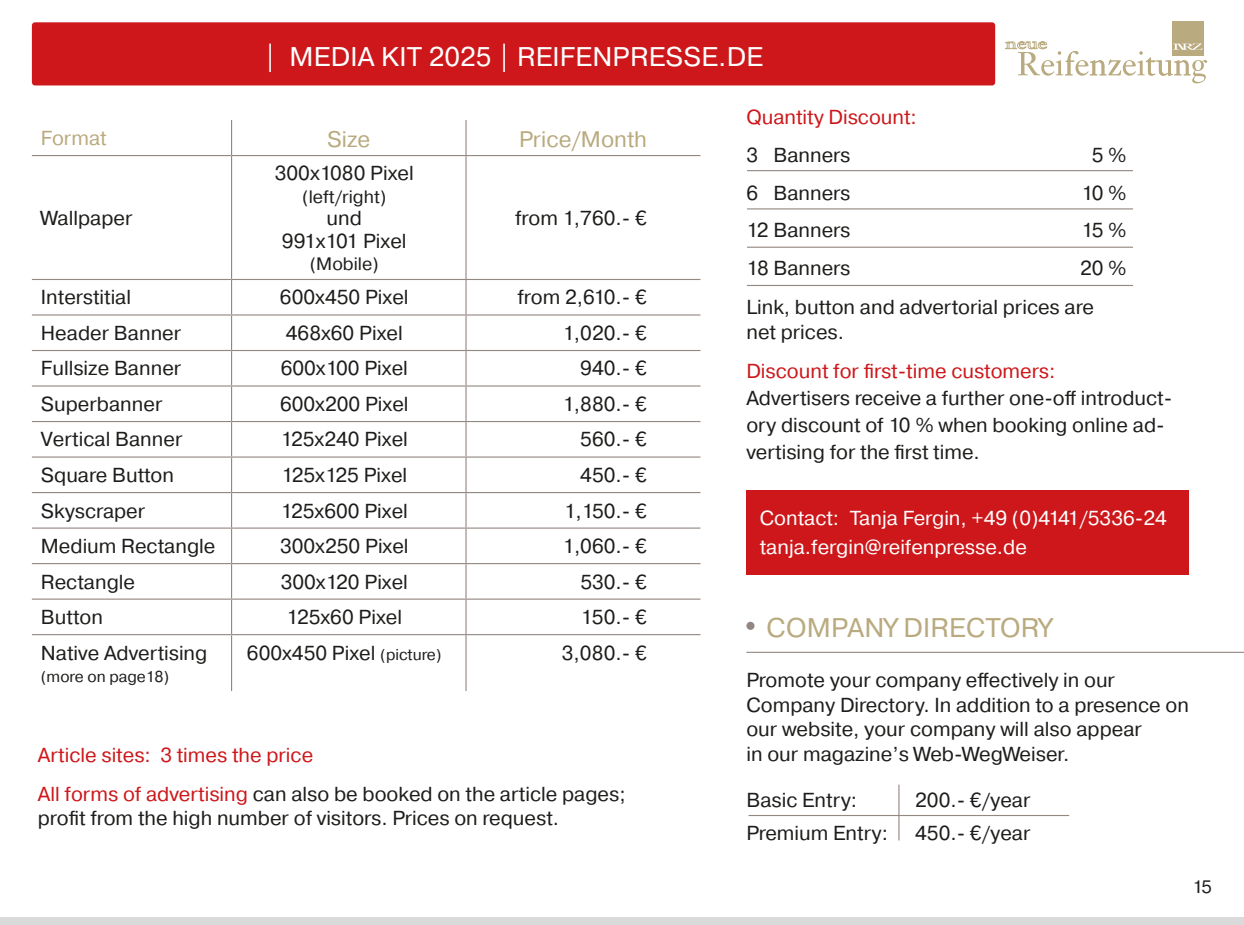
<style>
.page{position:relative;width:1244px;height:925px;background:#fff}
.page>*{position:absolute;margin:0;border:0;box-sizing:border-box;transform-origin:0 0}
.t1{font:27px "Pragmatica";letter-spacing:.01em;color:#fff}
.t2{font:27px "Pragmatica";letter-spacing:.01em;color:#b9aa7f}
.t3{font:22.5px "Pragmatica";color:#b9aa7f}
.t4{font:20.25px/24.8px "Pragmatica";color:#1d1d1b}
.t5{font:20.25px "Pragmatica";color:#cd171a}
.t6{font:20.25px/29.2px "Pragmatica";color:#fff}
.t7{font:20.25px "Pragmatica";color:#b9aa7f}
.t8{font:18px "Pragmatica";color:#1d1d1b}
.t9{font:15.75px "Pragmatica";color:#1d1d1b}
.s1{font-size:15.75px}
.s2{color:#cd171a}
</style>
<div class="page">
<div style="left:0;top:917px;width:1244px;height:8px;background:#dadada"></div>
<div style="left:32px;top:22px;width:963px;height:63px;background:#cd171a;border-radius:3px"></div>
<div style="left:1172px;top:22px;width:31px;height:34px;background:#b9aa7f"></div>
<svg style="left:1005px;top:37px;width:202px;height:46px"></svg>
<div style="left:746px;top:490px;width:443px;height:84px;background:#cd171a"></div>
<hr style="left:747px;top:170px;width:386px;height:1px;background:#938782">
<hr style="left:747px;top:208px;width:386px;height:1px;background:#938782">
<hr style="left:747px;top:247px;width:386px;height:1px;background:#938782">
<hr style="left:747px;top:285px;width:386px;height:1px;background:#938782">
<hr style="left:898px;top:784px;width:1px;height:56px;background:#938782">
<hr style="left:748px;top:815px;width:321px;height:1px;background:#938782">
<div style="left:746px;top:622px;width:8px;height:8px;background:#938782;border-radius:50%"></div>
<hr style="left:746px;top:652px;width:498px;height:1px;background:#938782">
<hr style="left:231px;top:120px;width:1px;height:35px;background:#938782">
<hr style="left:465px;top:120px;width:1px;height:35px;background:#938782">
<hr style="left:32px;top:155px;width:200px;height:1px;background:#938782">
<hr style="left:232px;top:155px;width:234px;height:1px;background:#938782">
<hr style="left:231px;top:156px;width:1px;height:123px;background:#938782">
<hr style="left:466px;top:155px;width:234px;height:1px;background:#938782">
<hr style="left:465px;top:156px;width:1px;height:123px;background:#938782">
<hr style="left:32px;top:279px;width:200px;height:1px;background:#938782">
<hr style="left:232px;top:279px;width:234px;height:1px;background:#938782">
<hr style="left:231px;top:280px;width:1px;height:34px;background:#938782">
<hr style="left:466px;top:279px;width:234px;height:1px;background:#938782">
<hr style="left:465px;top:280px;width:1px;height:34px;background:#938782">
<hr style="left:32px;top:314px;width:200px;height:1px;background:#938782">
<hr style="left:232px;top:314px;width:234px;height:1px;background:#938782">
<hr style="left:231px;top:315px;width:1px;height:35px;background:#938782">
<hr style="left:466px;top:314px;width:234px;height:1px;background:#938782">
<hr style="left:465px;top:315px;width:1px;height:35px;background:#938782">
<hr style="left:32px;top:350px;width:200px;height:1px;background:#938782">
<hr style="left:232px;top:350px;width:234px;height:1px;background:#938782">
<hr style="left:231px;top:351px;width:1px;height:34px;background:#938782">
<hr style="left:466px;top:350px;width:234px;height:1px;background:#938782">
<hr style="left:465px;top:351px;width:1px;height:34px;background:#938782">
<hr style="left:32px;top:385px;width:200px;height:2px;background:#938782">
<hr style="left:232px;top:385px;width:234px;height:2px;background:#938782">
<hr style="left:231px;top:387px;width:1px;height:34px;background:#938782">
<hr style="left:466px;top:385px;width:234px;height:2px;background:#938782">
<hr style="left:465px;top:387px;width:1px;height:34px;background:#938782">
<hr style="left:32px;top:421px;width:200px;height:1px;background:#938782">
<hr style="left:232px;top:421px;width:234px;height:1px;background:#938782">
<hr style="left:231px;top:422px;width:1px;height:34px;background:#938782">
<hr style="left:466px;top:421px;width:234px;height:1px;background:#938782">
<hr style="left:465px;top:422px;width:1px;height:34px;background:#938782">
<hr style="left:32px;top:456px;width:200px;height:2px;background:#938782">
<hr style="left:232px;top:456px;width:234px;height:2px;background:#938782">
<hr style="left:231px;top:458px;width:1px;height:34px;background:#938782">
<hr style="left:466px;top:456px;width:234px;height:2px;background:#938782">
<hr style="left:465px;top:458px;width:1px;height:34px;background:#938782">
<hr style="left:32px;top:492px;width:200px;height:1px;background:#938782">
<hr style="left:232px;top:492px;width:234px;height:1px;background:#938782">
<hr style="left:231px;top:493px;width:1px;height:34px;background:#938782">
<hr style="left:466px;top:492px;width:234px;height:1px;background:#938782">
<hr style="left:465px;top:493px;width:1px;height:34px;background:#938782">
<hr style="left:32px;top:527px;width:200px;height:2px;background:#938782">
<hr style="left:232px;top:527px;width:234px;height:2px;background:#938782">
<hr style="left:231px;top:529px;width:1px;height:34px;background:#938782">
<hr style="left:466px;top:527px;width:234px;height:2px;background:#938782">
<hr style="left:465px;top:529px;width:1px;height:34px;background:#938782">
<hr style="left:32px;top:563px;width:200px;height:1px;background:#938782">
<hr style="left:232px;top:563px;width:234px;height:1px;background:#938782">
<hr style="left:231px;top:564px;width:1px;height:34px;background:#938782">
<hr style="left:466px;top:563px;width:234px;height:1px;background:#938782">
<hr style="left:465px;top:564px;width:1px;height:34px;background:#938782">
<hr style="left:32px;top:598px;width:200px;height:2px;background:#938782">
<hr style="left:232px;top:598px;width:234px;height:2px;background:#938782">
<hr style="left:231px;top:600px;width:1px;height:34px;background:#938782">
<hr style="left:466px;top:598px;width:234px;height:2px;background:#938782">
<hr style="left:465px;top:600px;width:1px;height:34px;background:#938782">
<hr style="left:32px;top:634px;width:200px;height:1px;background:#938782">
<hr style="left:232px;top:634px;width:234px;height:1px;background:#938782">
<hr style="left:231px;top:635px;width:1px;height:56px;background:#938782">
<hr style="left:466px;top:634px;width:234px;height:1px;background:#938782">
<hr style="left:465px;top:635px;width:1px;height:56px;background:#938782">
<h1 class="t1" style="left:264px;top:40px;width:500px">| MEDIA KIT 2025 | REIFENPRESSE.DE</h1>
<p class="t7" style="left:41px;top:125px;width:67px">Format</p>
<p class="t3" style="left:327px;top:125px;width:45px">Size</p>
<p class="t3" style="left:519px;top:125px;width:129px">Price/Month</p>
<p class="t4" style="left:41px;top:207px;width:93px">Wallpaper</p>
<p class="t4" style="left:275px;top:162px;width:140px">300x1080 Pixel</p>
<p class="t8" style="left:302px;top:186px;width:86px">(left/right)</p>
<p class="t4" style="left:282px;top:208px;width:126px;line-height:22.5px;text-align:center">und<br>991x101 Pixel</p>
<p class="t8" style="left:310px;top:253px;width:71px">(Mobile)</p>
<p class="t4" style="left:515px;top:207px;width:133px">from 1,760.- €</p>
<p class="t4" style="left:41px;top:285px;width:92px">Interstitial</p>
<p class="t4" style="left:280px;top:285px;width:130px">600x450 Pixel</p>
<p class="t4" style="left:517px;top:285px;width:131px">from 2,610.- €</p>
<p class="t4" style="left:41px;top:321px;width:142px">Header Banner</p>
<p class="t4" style="left:286px;top:321px;width:118px">468x60 Pixel</p>
<p class="t4" style="left:563px;top:321px;width:85px">1,020.- €</p>
<p class="t4" style="left:41px;top:356px;width:142px">Fullsize Banner</p>
<p class="t4" style="left:281px;top:356px;width:129px">600x100 Pixel</p>
<p class="t4" style="left:580px;top:356px;width:68px">940.- €</p>
<p class="t4" style="left:41px;top:392px;width:123px">Superbanner</p>
<p class="t4" style="left:280px;top:392px;width:130px">600x200 Pixel</p>
<p class="t4" style="left:563px;top:392px;width:85px">1,880.- €</p>
<p class="t4" style="left:41px;top:427px;width:143px">Vertical Banner</p>
<p class="t4" style="left:281px;top:427px;width:129px">125x240 Pixel</p>
<p class="t4" style="left:580px;top:427px;width:68px">560.- €</p>
<p class="t4" style="left:41px;top:463px;width:135px">Square Button</p>
<p class="t4" style="left:281px;top:463px;width:127px">125x125 Pixel</p>
<p class="t4" style="left:580px;top:463px;width:68px">450.- €</p>
<p class="t4" style="left:41px;top:499px;width:106px">Skyscraper</p>
<p class="t4" style="left:281px;top:499px;width:129px">125x600 Pixel</p>
<p class="t4" style="left:564px;top:499px;width:84px">1,150.- €</p>
<p class="t4" style="left:41px;top:534px;width:176px">Medium Rectangle</p>
<p class="t4" style="left:280px;top:534px;width:130px">300x250 Pixel</p>
<p class="t4" style="left:563px;top:534px;width:85px">1,060.- €</p>
<p class="t4" style="left:41px;top:570px;width:96px">Rectangle</p>
<p class="t4" style="left:281px;top:570px;width:129px">300x120 Pixel</p>
<p class="t4" style="left:580px;top:570px;width:68px">530.- €</p>
<p class="t4" style="left:41px;top:605px;width:63px">Button</p>
<p class="t4" style="left:287px;top:605px;width:117px">125x60 Pixel</p>
<p class="t4" style="left:581px;top:605px;width:68px">150.- €</p>
<p class="t4" style="left:41px;top:641px;width:168px">Native Advertising</p>
<p class="t9" style="left:41px;top:667px;width:130px">(more on page18)</p>
<p class="t4" style="left:247px;top:641px;width:196px">600x450 Pixel <span class="s1">(picture)</span></p>
<p class="t4" style="left:562px;top:641px;width:86px">3,080.- €</p>
<p class="t5" style="left:38px;top:743px;width:277px">Article sites: 3 times the price</p>
<p class="t4" style="left:38px;top:781px;width:589px"><span class="s2">All forms of advertising</span> can also be booked on the article pages; profit from the high number of visitors. Prices on request.</p>
<p class="t5" style="left:746px;top:105px;width:172px">Quantity Discount:</p>
<p class="t4" style="left:746px;top:143px;width:106px">3 Banners</p>
<p class="t4" style="left:1092px;top:143px;width:36px">5 %</p>
<p class="t4" style="left:746px;top:181px;width:106px">6 Banners</p>
<p class="t4" style="left:1081px;top:181px;width:47px">10 %</p>
<p class="t4" style="left:746px;top:218px;width:106px">12 Banners</p>
<p class="t4" style="left:1081px;top:218px;width:47px">15 %</p>
<p class="t4" style="left:746px;top:256px;width:106px">18 Banners</p>
<p class="t4" style="left:1080px;top:256px;width:48px">20 %</p>
<p class="t4" style="left:746px;top:295px;width:349px">Link, button and advertorial prices are net prices.</p>
<p class="t5" style="left:746px;top:359px;width:310px">Discount for first-time customers:</p>
<p class="t4" style="left:746px;top:385px;width:427px;line-height:27px">Advertisers receive a further one-off introduct&shy;ory discount of 10 % when booking online ad&shy;vertising for the first time.</p>
<p class="t6" style="left:760px;top:503px;width:409px">Contact: Tanja Fergin, +49 (0)4141/5336-24 tanja.fergin@reifenpresse.de</p>
<h1 class="t2" style="left:766px;top:611px;width:287px">COMPANY DIRECTORY</h1>
<p class="t4" style="left:746px;top:668px;width:444px">Promote your company effectively in our Company Directory. In addition to a presence on our website, your company will also appear<br>in our magazine’s Web-WegWeiser.</p>
<p class="t4" style="left:746px;top:788px;width:112px">Basic Entry:</p>
<p class="t4" style="left:915px;top:788px;width:117px">200.- €/year</p>
<p class="t4" style="left:746px;top:821px;width:143px">Premium Entry:</p>
<p class="t4" style="left:915px;top:821px;width:117px">450.- €/year</p>
<p class="t8" style="left:1192px;top:875px;width:21px">15</p>
</div>
